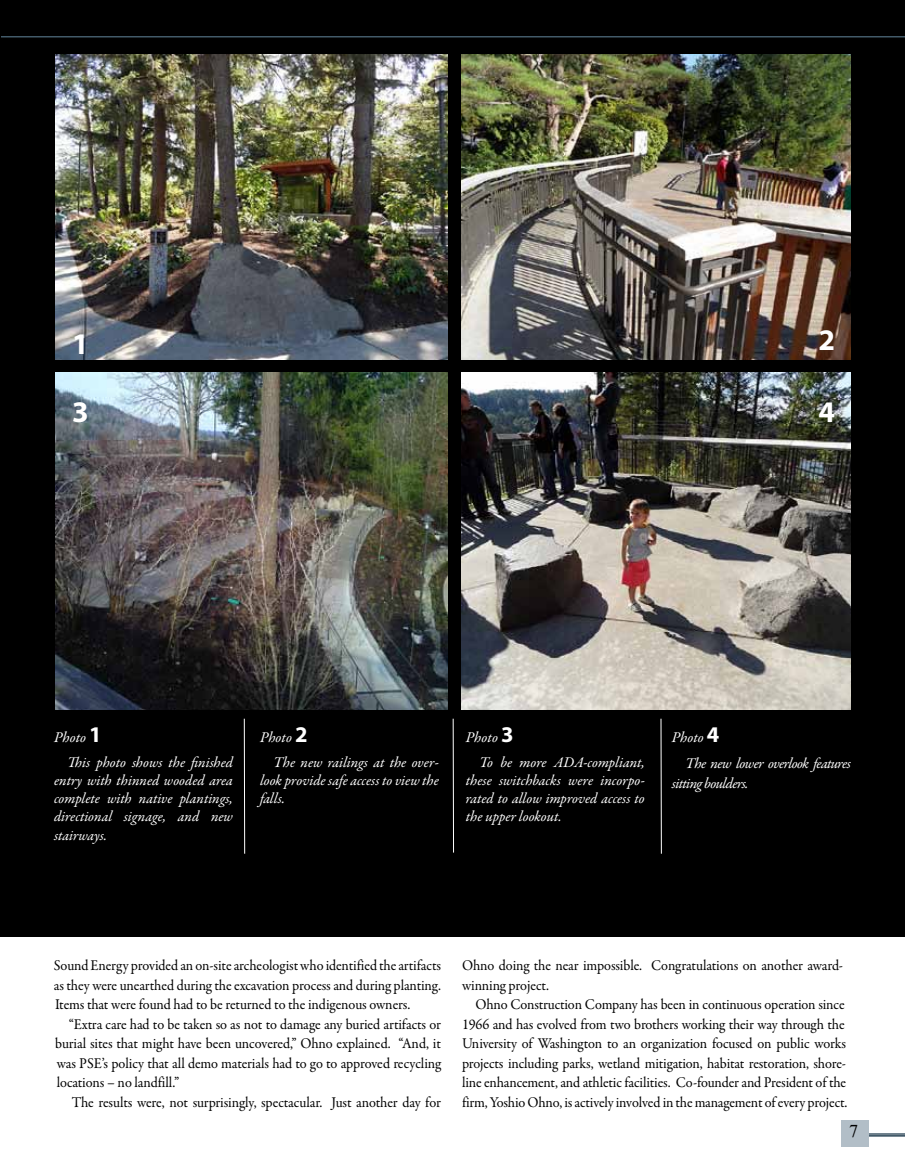
<style>
.page{position:relative;width:905px;height:1161px;background:#fff}
.page>*{position:absolute;margin:0;border:0;box-sizing:border-box;transform-origin:0 0}
.t1{font:700 30px "Myriad Pro";color:#fff}
.t2{font:18px "Times New Roman";color:#000}
.t3{font:15px "Garamond Premr Pro";letter-spacing:-.01em;color:#000;scale:.95 1}
.t4{font:italic 15px/18px "Garamond Premr Pro";letter-spacing:-.005em;color:#fff}
.t5{font:italic 15px/26.2px "Garamond Premr Pro";letter-spacing:-.045em;color:#fff}
.s1{font-family:"Myriad Pro";font-weight:700;font-style:normal;font-size:22.5px}
</style>
<div class="page">
<div style="left:1px;top:0;width:903px;height:937px;background:#000"></div>
<img style="left:462px;top:373px;width:388px;height:336px">
<hr style="left:0;top:36px;width:904px;height:2px;background:#425a69">
<hr style="left:0;top:0;width:1px;height:207px;background:#000">
<hr style="left:850px;top:1135px;width:54px;height:1px;background:#425a69">
<hr style="left:850px;top:1133px;width:54px;height:2px;background:#425a69">
<div style="left:841px;top:1120px;width:27px;height:28px;background:#b2bec7"></div>
<img style="left:56px;top:54px;width:391px;height:306px">
<img style="left:462px;top:54px;width:388px;height:306px">
<img style="left:56px;top:373px;width:391px;height:336px">
<hr style="left:244px;top:719px;width:1px;height:135px;background:#fff">
<hr style="left:660px;top:719px;width:1px;height:135px;background:#fff">
<hr style="left:453px;top:719px;width:1px;height:134px;background:#fff">
<p class="t1" style="left:72px;top:324px;width:18px">1</p>
<p class="t1" style="left:818px;top:321px;width:18px">2</p>
<p class="t1" style="left:72px;top:392px;width:18px">3</p>
<p class="t1" style="left:818px;top:392px;width:18px">4</p>
<p class="t4" style="left:68px;top:726px;width:167px;line-height:24.8px;text-indent:-14px">Photo <span class="s1">1<br></span>This photo shows the finished</p>
<p class="t4" style="left:54px;top:772px;width:180px;text-align:justify">entry with thinned wooded area complete with native plantings, directional signage, and new</p>
<p class="t4" style="left:54px;top:827px;width:55px">stairways.</p>
<p class="t4" style="left:273px;top:726px;width:167px;line-height:24.8px;text-indent:-14px">Photo <span class="s1">2<br></span>The new railings at the over-</p>
<p class="t4" style="left:260px;top:772px;width:180px">look provide safe access to view the falls.</p>
<p class="t4" style="left:479px;top:726px;width:167px;line-height:24.8px;text-indent:-14px">Photo <span class="s1">3<br></span>To be more ADA-compliant,</p>
<p class="t4" style="left:466px;top:772px;width:180px;text-align:justify">these switchbacks were incorpo&shy;rated to allow improved access to the upper lookout.</p>
<p class="t5" style="left:685px;top:725px;width:167px;text-indent:-14px">Photo <span class="s1">4<br></span>The new lower overlook features</p>
<p class="t5" style="left:672px;top:771px;width:78px">sitting boulders.</p>
<p class="t3" style="left:54px;top:956px;width:409px">Sound Energy provided an on-site archeologist who identified the artifacts</p>
<p class="t3" style="left:54px;top:976px;width:409px">as they were unearthed during the excavation process and during planting.</p>
<p class="t3" style="left:55px;top:995px;width:375px">Items that were found had to be returned to the indigenous owners.</p>
<p class="t3" style="left:69px;top:1015px;width:393px">“Extra care had to be taken so as not to damage any buried artifacts or</p>
<p class="t3" style="left:55px;top:1034px;width:407px">burial sites that might have been uncovered,” Ohno explained. “And, it</p>
<p class="t3" style="left:57px;top:1054px;width:406px">was PSE’s policy that all demo materials had to go to approved recycling</p>
<p class="t3" style="left:57px;top:1073px;width:131px">locations – no landfill.”</p>
<p class="t3" style="left:72px;top:1093px;width:390px">The results were, not surprisingly, spectacular. Just another day for</p>
<p class="t3" style="left:462px;top:956px;width:402px">Ohno doing the near impossible. Congratulations on another award-</p>
<p class="t3" style="left:462px;top:976px;width:93px">winning project.</p>
<p class="t3" style="left:475px;top:995px;width:390px">Ohno Construction Company has been in continuous operation since</p>
<p class="t3" style="left:462px;top:1015px;width:404px">1966 and has evolved from two brothers working their way through the</p>
<p class="t3" style="left:462px;top:1034px;width:406px">University of Washington to an organization focused on public works</p>
<p class="t3" style="left:462px;top:1054px;width:406px">projects including parks, wetland mitigation, habitat restoration, shore-</p>
<p class="t3" style="left:462px;top:1073px;width:406px">line enhancement, and athletic facilities. Co-founder and President of the</p>
<p class="t3" style="left:462px;top:1093px;width:407px">firm, Yoshio Ohno, is actively involved in the management of every project.</p>
<p class="t2" style="left:849px;top:1120px;width:10px">77</p>
</div>
